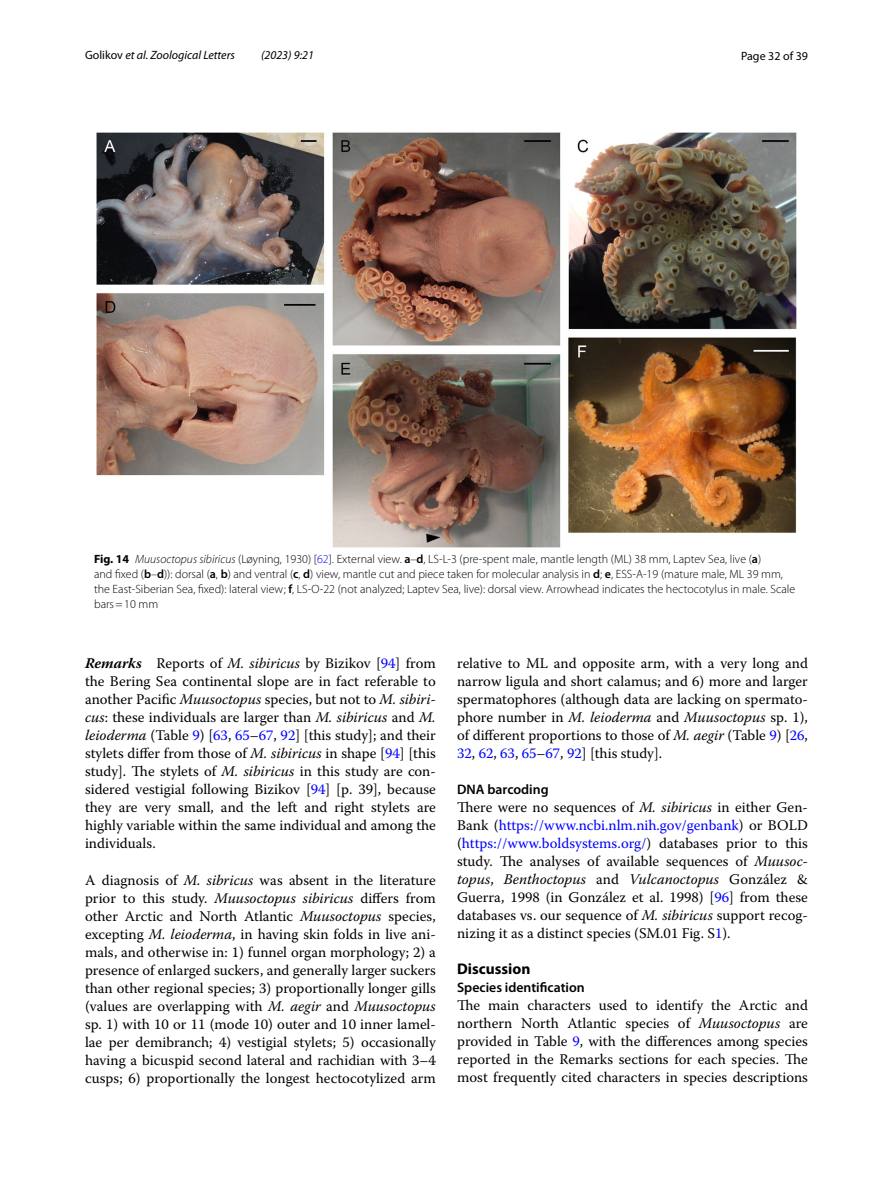
<style>
.page{position:relative;width:893px;height:1187px;background:#fff}
.page>*{position:absolute;margin:0;border:0;box-sizing:border-box;transform-origin:0 0}
.t1{font:700 15.45px "Myriad Pro";color:#000}
.t2{font:14.7px/18px "Warnock Pro";color:#000;text-align:justify}
.t3{font:600 13.8px "Myriad Pro";color:#000}
.t4{font:300 12px/15px "Myriad Pro";color:#000}
.t5{font:italic 12px "Myriad Pro";color:#000}
.t6{font:12px "Myriad Pro";color:#000}
.s1{font-style:normal}
.s2{font-weight:700}
.s3{font-style:italic}
.s4{color:#00f}
.s5{font-weight:600}
.s6{font-weight:700;font-style:italic}
</style>
<div class="page">
<img style="left:96px;top:133px;width:701px;height:414px">
<p class="t5" style="left:85px;top:48px;width:151px"><span class="s1">Golikov</span> et al. Zoological Letters</p>
<p class="t5" style="left:261px;top:48px;width:54px">(2023) 9:21</p>
<p class="t6" style="left:741px;top:48px;width:68px">Page 32 of 39</p>
<p class="t4" style="left:94px;top:551px;width:703px"><span class="s2">Fig. 14</span> <span class="s3">Muusoctopus sibiricus</span> (Løyning, 1930) [<span class="s4">62</span>]. External view. <span class="s5">a</span>–<span class="s5">d</span>, LS-L-3 (pre-spent male, mantle length (ML) 38 mm, Laptev Sea, live (<span class="s5">a</span>)<br>and fixed (<span class="s5">b</span>–<span class="s5">d</span>)): dorsal (<span class="s5">a</span>, <span class="s5">b</span>) and ventral (<span class="s5">c</span>, <span class="s5">d</span>) view, mantle cut and piece taken for molecular analysis in <span class="s5">d</span>; <span class="s5">e</span>, ESS-A-19 (mature male, ML 39 mm, the East-Siberian Sea, fixed): lateral view; <span class="s5">f</span>, LS-O-22 (not analyzed; Laptev Sea, live): dorsal view. Arrowhead indicates the hectocotylus in male. Scale bars=10 mm</p>
<p class="t2" style="left:85px;top:653px;width:352px"><span class="s6">Remarks</span> Reports of <span class="s3">M. sibiricus</span> by Bizikov [<span class="s4">94</span>] from the Bering Sea continental slope are in fact referable to another Pacific <span class="s3">Muusoctopus</span> species, but not to <span class="s3">M. sibiri&shy;cus</span>: these individuals are larger than <span class="s3">M. sibiricus</span> and <span class="s3">M. leioderma</span> (Table <span class="s4">9</span>) [<span class="s4">63</span>, <span class="s4">65</span>–<span class="s4">67</span>, <span class="s4">92</span>] [this study]; and their stylets differ from those of <span class="s3">M. sibiricus</span> in shape [<span class="s4">94</span>] [this study]. The stylets of <span class="s3">M. sibiricus</span> in this study are con&shy;sidered vestigial following Bizikov [<span class="s4">94</span>] [p. 39], because they are very small, and the left and right stylets are highly variable within the same individual and among the individuals.</p>
<p class="t2" style="left:85px;top:870px;width:352px">A diagnosis of <span class="s3">M. sibricus</span> was absent in the literature prior to this study. <span class="s3">Muusoctopus sibiricus</span> differs from other Arctic and North Atlantic <span class="s3">Muusoctopus</span> species, excepting <span class="s3">M. leioderma</span>, in having skin folds in live ani&shy;mals, and otherwise in: 1) funnel organ morphology; 2) a presence of enlarged suckers, and generally larger suckers than other regional species; 3) proportionally longer gills (values are overlapping with <span class="s3">M. aegir</span> and <span class="s3">Muusoctopus </span>sp. 1) with 10 or 11 (mode 10) outer and 10 inner lamel&shy;lae per demibranch; 4) vestigial stylets; 5) occasionally having a bicuspid second lateral and rachidian with 3–4 cusps; 6) proportionally the longest hectocotylized arm</p>
<p class="t2" style="left:457px;top:653px;width:352px">relative to ML and opposite arm, with a very long and narrow ligula and short calamus; and 6) more and larger spermatophores (although data are lacking on spermato&shy;phore number in <span class="s3">M. leioderma</span> and <span class="s3">Muusoctopus</span> sp. 1), of different proportions to those of <span class="s3">M. aegir</span> (Table <span class="s4">9</span>) [<span class="s4">26</span>, <span class="s4">32</span>, <span class="s4">62</span>, <span class="s4">63</span>, <span class="s4">65</span>–<span class="s4">67</span>, <span class="s4">92</span>] [this study].</p>
<p class="t3" style="left:457px;top:780px;width:93px">DNA barcoding</p>
<p class="t2" style="left:457px;top:797px;width:352px">There were no sequences of <span class="s3">M. sibiricus</span> in either Gen-Bank (<span class="s4">https://www.ncbi.nlm.nih.gov/genbank</span>) or BOLD (<span class="s4">https://www.boldsystems.org/</span>) databases prior to this study. The analyses of available sequences of <span class="s3">Muusoc&shy;topus</span>, <span class="s3">Benthoctopus</span> and <span class="s3">Vulcanoctopus</span> González &amp; Guerra, 1998 (in González et al. 1998) [<span class="s4">96</span>] from these databases vs. our sequence of <span class="s3">M. sibiricus</span> support recog&shy;nizing it as a distinct species (SM.01 Fig. S<span class="s4">1</span>).</p>
<p class="t1" style="left:457px;top:958px;width:75px">Discussion</p>
<p class="t3" style="left:457px;top:978px;width:129px">Species identification</p>
<p class="t2" style="left:457px;top:995px;width:352px">The main characters used to identify the Arctic and northern North Atlantic species of <span class="s3">Muusoctopus</span> are provided in Table <span class="s4">9</span>, with the differences among species reported in the Remarks sections for each species. The most frequently cited characters in species descriptions</p>
</div>
